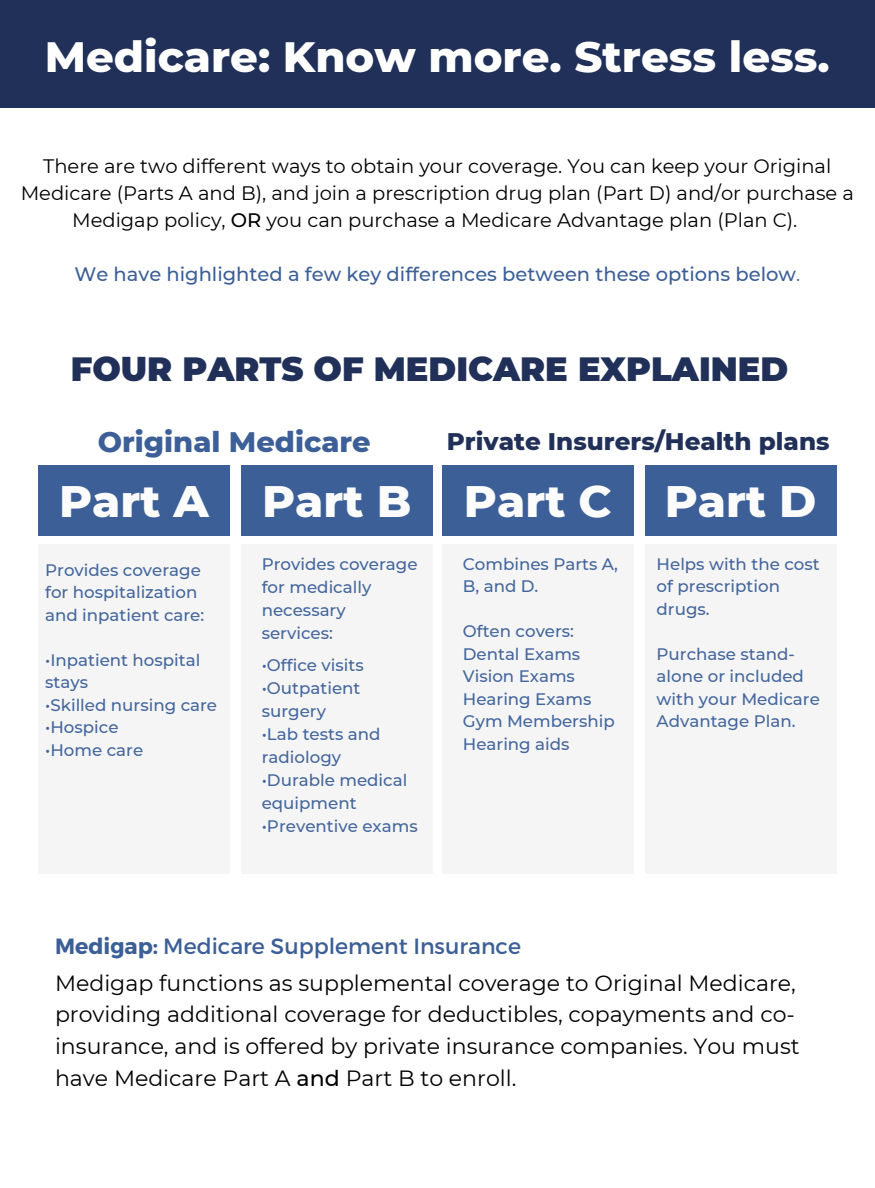
<style>
.page{position:relative;width:875px;height:1188px;background:#fff}
.page>*{position:absolute;margin:0;border:0;box-sizing:border-box;transform-origin:0 0}
.t1{font:800 45px "Montserrat";color:#fcfcfd}
.t2{font:800 43.35px "Montserrat";color:#fff}
.t3{font:900 33.6px "Montserrat";color:#213058}
.t4{font:800 28.8px "Montserrat";color:#3c5f97}
.t5{font:800 24.6px "Montserrat";color:#213058}
.t6{font:22.05px/31.7px "Montserrat";color:#000}
.t7{font:19.5px/27px "Montserrat";color:#000;text-align:center}
.t8{font:500 19.5px "Montserrat";color:#3c5f97}
.t9{font:500 16.65px/22.5px "Montserrat";color:#44669d}
.s1{font-weight:500}
.s2{font-weight:400}
.s3{font-weight:700;color:#3c5f97}
.s4{color:#3c5f97}
</style>
<div class="page">
<div style="left:0;top:0;width:874px;height:108px;background:#213058"></div>
<div style="left:38px;top:465px;width:191px;height:71px;background:#3c5f97"></div>
<div style="left:38px;top:544px;width:191px;height:329px;background:#f5f5f5"></div>
<div style="left:241px;top:465px;width:191px;height:71px;background:#3c5f97"></div>
<div style="left:241px;top:544px;width:191px;height:329px;background:#f5f5f5"></div>
<div style="left:442px;top:465px;width:191px;height:71px;background:#3c5f97"></div>
<div style="left:442px;top:544px;width:191px;height:329px;background:#f5f5f5"></div>
<div style="left:645px;top:465px;width:191px;height:71px;background:#3c5f97"></div>
<div style="left:645px;top:544px;width:191px;height:329px;background:#f5f5f5"></div>
<h2 class="t2" style="left:45px;top:30px;width:786px">Medicare: Know more. Stress less.</h2>
<p class="t7" style="left:21px;top:153px;width:834px">There are two different ways to obtain your coverage. You can keep your Original<br>Medicare (Parts A and B), and join a prescription drug plan (Part D) and/or purchase a<br>Medigap policy, <span class="s1">OR</span> you can purchase a Medicare Advantage plan (Plan C).</p>
<p class="t8" style="left:74px;top:263px;width:727px">We have highlighted a few key differences between these options below<span class="s2">.</span></p>
<h3 class="t3" style="left:71px;top:348px;width:719px">FOUR PARTS OF MEDICARE EXPLAINED</h3>
<h3 class="t4" style="left:98px;top:424px;width:274px">Original Medicare</h3>
<h3 class="t5" style="left:446px;top:426px;width:384px">Private Insurers/Health plans</h3>
<h1 class="t1" style="left:59px;top:473px;width:151px">Part A</h1>
<h1 class="t1" style="left:464px;top:473px;width:149px">Part C</h1>
<p class="t9" style="left:463px;top:553px;width:156px">Combines Parts A,<br>B, and D.</p>
<p class="t9" style="left:463px;top:620px;width:153px">Often covers:<br>Dental Exams<br>Vision Exams<br>Hearing Exams<br>Gym Membership<br>Hearing aids</p>
<h1 class="t1" style="left:262px;top:473px;width:151px">Part B</h1>
<h1 class="t1" style="left:664px;top:473px;width:153px">Part D</h1>
<p class="t9" style="left:656px;top:553px;width:164px">Helps with the cost of prescription drugs.</p>
<p class="t9" style="left:656px;top:643px;width:165px">Purchase stand&shy;alone or included with your Medicare<br>Advantage Plan.</p>
<p class="t9" style="left:262px;top:553px;width:157px;line-height:23px">Provides coverage for medically necessary services:</p>
<p class="t9" style="left:262px;top:654px;width:103px">•Office visits</p>
<p class="t9" style="left:262px;top:677px;width:100px;line-height:23px">•Outpatient surgery</p>
<p class="t9" style="left:262px;top:722px;width:120px;line-height:23px">•Lab tests and radiology</p>
<p class="t9" style="left:262px;top:768px;width:147px;line-height:23px">•Durable medical equipment</p>
<p class="t9" style="left:262px;top:814px;width:157px">•Preventive exams</p>
<p class="t9" style="left:45px;top:558px;width:160px">Provides coverage for hospitalization and inpatient care:</p>
<p class="t9" style="left:45px;top:648px;width:157px">•Inpatient hospital stays</p>
<p class="t9" style="left:45px;top:693px;width:173px">•Skilled nursing care</p>
<p class="t9" style="left:45px;top:716px;width:75px">•Hospice</p>
<p class="t9" style="left:45px;top:738px;width:99px">•Home care</p>
<h3 class="t6" style="left:55px;top:928px;width:742px;line-height:36.5px"><span class="s3">Medigap:</span> <span class="s4">Medicare Supplement Insurance<br></span>Medigap functions as supplemental coverage to Original Medicare,</h3>
<h3 class="t6" style="left:55px;top:999px;width:746px">providing additional coverage for deductibles, copayments and co&shy;insurance, and is offered by private insurance companies. You must have Medicare Part A <span class="s1">and</span> Part B to enroll.</h3>
</div>
